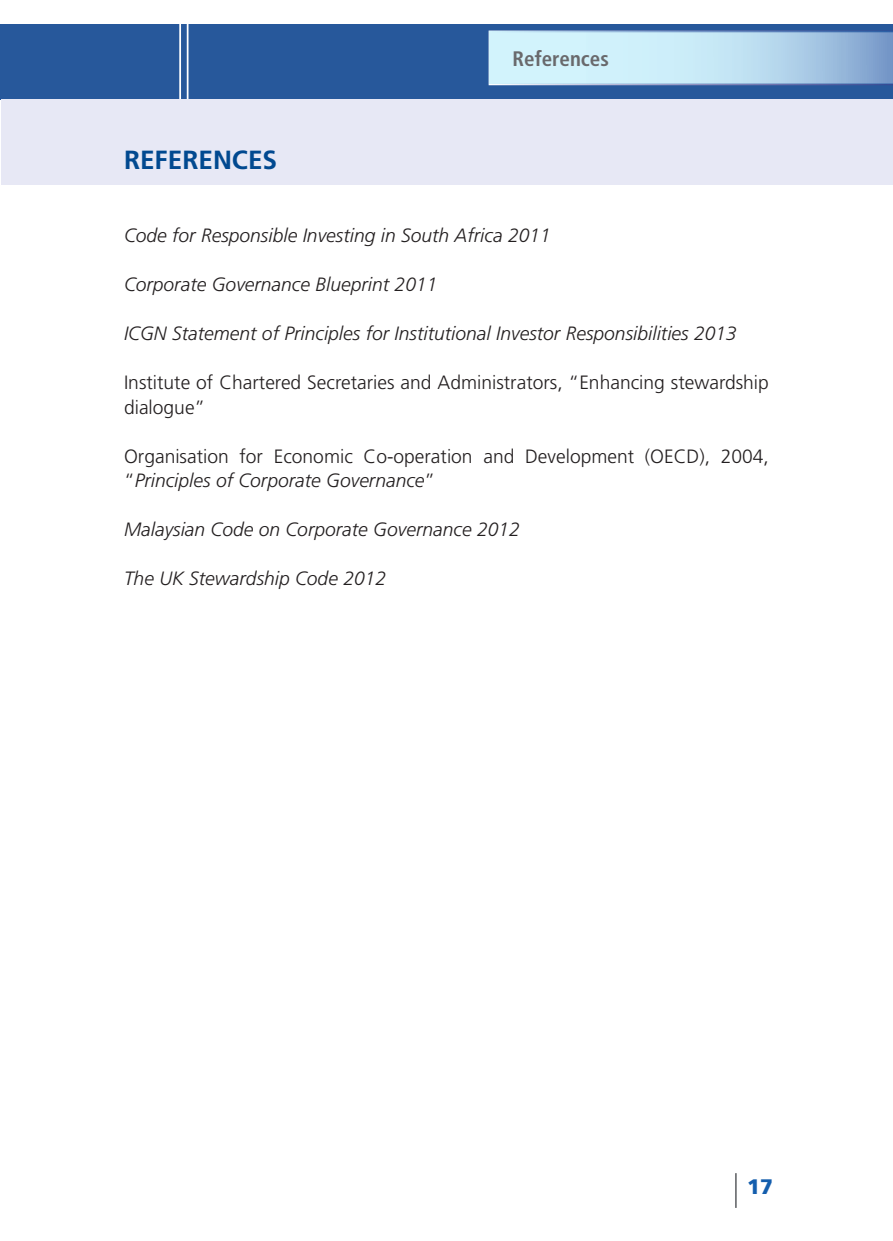
<style>
.page{position:relative;width:893px;height:1241px;background:#fff}
.page>*{position:absolute;margin:0;border:0;box-sizing:border-box;transform-origin:0 0}
.t1{font:700 26.25px "Frutiger LT Std";color:#014990}
.t2{font:700 condensed 21px "Frutiger LT Std";color:#69696c}
.t3{font:900 21px "Frutiger LT Std";color:#145ead}
.t4{font:italic 300 19.25px "Frutiger LT Std";color:#231f20}
.t5{font:300 19.25px/24.5px "Frutiger LT Std";color:#231f20}
.s1{font-style:italic}
</style>
<div class="page">
<div style="left:0;top:24px;width:893px;height:75px;background:#27589b"></div>
<svg style="left:489px;top:31px;width:404px;height:54px"></svg>
<svg style="left:490px;top:31px;width:403px;height:53px;background:#badbee"></svg>
<hr style="left:179px;top:13px;width:2px;height:88px;background:#fff">
<hr style="left:187px;top:12px;width:2px;height:87px;background:#fff">
<hr style="left:735px;top:1172px;width:2px;height:35px;background:#727477">
<div style="left:2px;top:99px;width:891px;height:86px;background:#e7e8f5"></div>
<p class="t1" style="left:124px;top:144px;width:155px">REFERENCES</p>
<p class="t2" style="left:513px;top:47px;width:98px">References</p>
<p class="t4" style="left:124px;top:224px;width:428px">Code for Responsible Investing in South Africa 2011</p>
<p class="t4" style="left:124px;top:273px;width:315px">Corporate Governance Blueprint 2011</p>
<p class="t4" style="left:124px;top:322px;width:614px">ICGN Statement of Principles for Institutional Investor Responsibilities 2013</p>
<p class="t5" style="left:124px;top:370px;width:646px">Institute of Chartered Secretaries and Administrators, “Enhancing stewardship dialogue”</p>
<p class="t5" style="left:124px;top:444px;width:646px">Organisation for Economic Co-operation and Development (OECD), 2004, “<span class="s1">Principles of Corporate Governance</span>”</p>
<p class="t4" style="left:124px;top:518px;width:397px">Malaysian Code on Corporate Governance 2012</p>
<p class="t4" style="left:124px;top:567px;width:264px">The UK Stewardship Code 2012</p>
<p class="t3" style="left:747px;top:1173px;width:27px">17</p>
</div>
